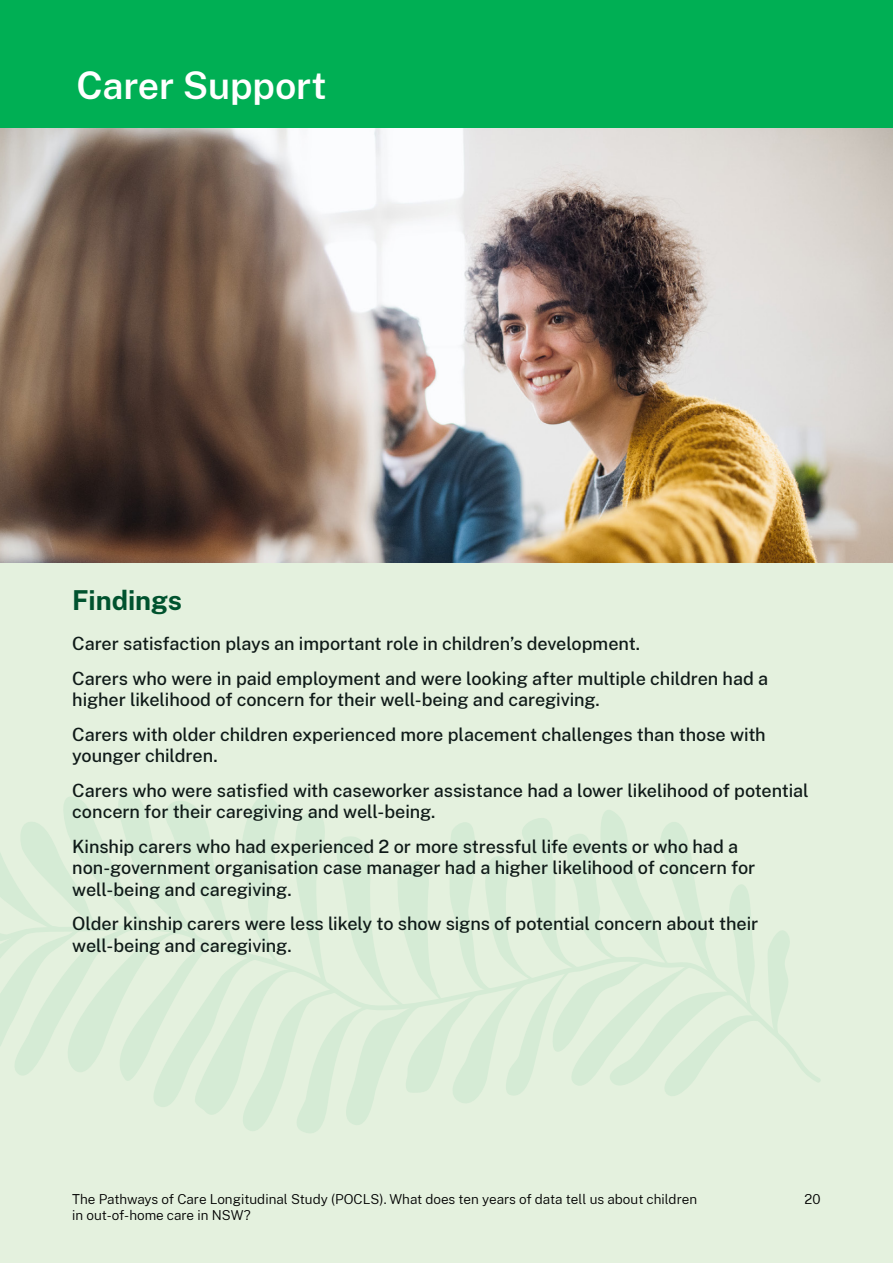
<style>
.page{position:relative;width:893px;height:1263px;background:#e4f1de}
.page>*{position:absolute;margin:0;border:0;box-sizing:border-box;transform-origin:0 0}
.H1_reversed{font:600 37.5px "Public Sans";letter-spacing:-.005em;color:#fff}
.t1{font:700 27px "Public Sans";letter-spacing:-.005em;color:#00522e}
.Findings_2_col{font:500 18px/21.6px "Public Sans";letter-spacing:-.005em;color:#0f1a18}
.t2{font:300 13.5px/16.2px "Public Sans";color:#000}
</style>
<div class="page">
<svg style="left:0;top:793px;width:751px;height:340px"></svg>
<svg style="left:0;top:924px;width:821px;height:159px"></svg>
<div style="left:0;top:0;width:893px;height:152px;background:#00af54"></div>
<img style="left:0;top:129px;width:893px;height:433px">
<h1 class="H1_reversed" style="left:77px;top:59px;width:252px">Carer Support</h1>
<h2 class="t1" style="left:72px;top:580px;width:111px">Findings</h2>
<p class="Findings_2_col" style="left:72px;top:632px;width:569px">Carer satisfaction plays an important role in children’s development.</p>
<p class="Findings_2_col" style="left:72px;top:666px;width:697px">Carers who were in paid employment and were looking after multiple children had a higher likelihood of concern for their well-being and caregiving.</p>
<p class="Findings_2_col" style="left:72px;top:722px;width:695px">Carers with older children experienced more placement challenges than those with younger children.</p>
<p class="Findings_2_col" style="left:72px;top:778px;width:738px">Carers who were satisfied with caseworker assistance had a lower likelihood of potential concern for their caregiving and well-being.</p>
<p class="Findings_2_col" style="left:72px;top:834px;width:685px">Kinship carers who had experienced 2 or more stressful life events or who had a non-government organisation case manager had a higher likelihood of concern for well-being and caregiving.</p>
<p class="Findings_2_col" style="left:72px;top:912px;width:687px">Older kinship carers were less likely to show signs of potential concern about their well-being and caregiving.</p>
<p class="t2" style="left:72px;top:1190px;width:626px">The Pathways of Care Longitudinal Study (POCLS). What does ten years of data tell us about children in out-of-home care in NSW?</p>
<p class="t2" style="left:805px;top:1190px;width:18px">20</p>
</div>
